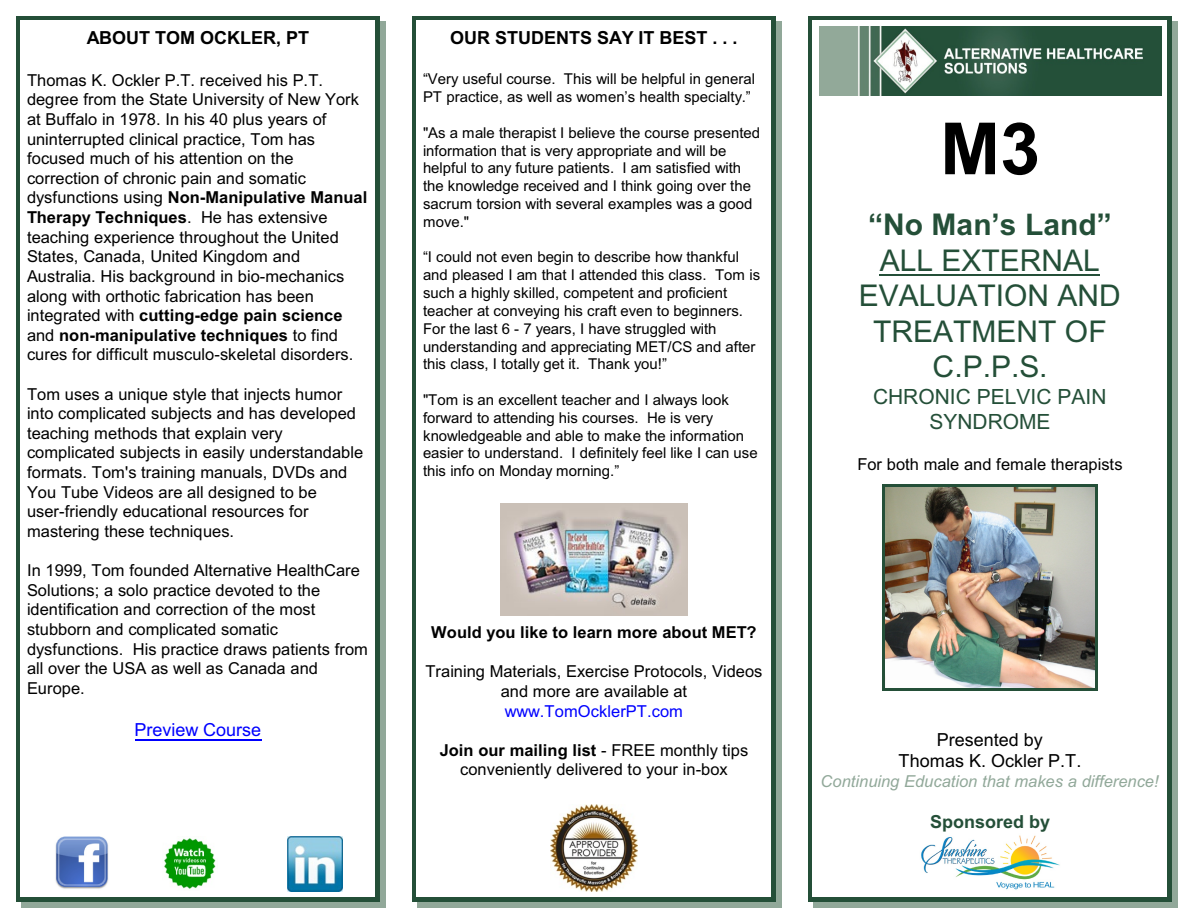
<style>
.page{position:relative;width:1188px;height:918px;background:#fff}
.page>*{position:absolute;margin:0;border:0;box-sizing:border-box;transform-origin:0 0}
.t1{font:700 72px "Arial";color:#000}
.t2{font:30px/35.4px "Arial";color:#244f38;text-align:center}
.t3{font:700 30px "Arial";color:#244f38}
.t4{font:21px/25px "Arial";color:#244f38;text-align:center}
.t5{font:700 18px "Arial";color:#000}
.t6{font:18px/21.5px "Arial";color:#000;text-align:center}
.t7{font:18px "Arial";color:#00f}
.t8{font:700 18px "Arial";color:#244f38}
.t9{font:16.5px/19.6px "Arial";color:#000}
.t10{font:italic 16.5px "Arial";color:#91a899}
.t11{font:700 16.5px "Arial";color:#000}
.t12{font:16.5px "Arial";color:#00f}
.t13{font:15px/17.9px "Arial";color:#000}
.s1{font-weight:700}
</style>
<div class="page">
<hr style="left:19px;top:19px;width:1px;height:880px;background:#244f38">
<hr style="left:376px;top:19px;width:1px;height:880px;background:#244f38">
<hr style="left:19px;top:19px;width:358px;height:1px;background:#244f38">
<hr style="left:19px;top:898px;width:358px;height:1px;background:#244f38">
<hr style="left:17px;top:17px;width:2px;height:883px;background:#244f38">
<hr style="left:377px;top:17px;width:1px;height:883px;background:#244f38">
<hr style="left:17px;top:17px;width:361px;height:2px;background:#244f38">
<hr style="left:17px;top:899px;width:361px;height:1px;background:#244f38">
<hr style="left:16px;top:16px;width:1px;height:886px;background:#244f38">
<hr style="left:379px;top:16px;width:1px;height:886px;background:#244f38">
<hr style="left:16px;top:16px;width:364px;height:1px;background:#244f38">
<hr style="left:16px;top:901px;width:364px;height:1px;background:#244f38">
<div style="left:380px;top:21px;width:5px;height:886px;background:#91a899"></div>
<div style="left:21px;top:902px;width:364px;height:5px;background:#91a899"></div>
<hr style="left:415px;top:19px;width:1px;height:880px;background:#244f38">
<hr style="left:772px;top:19px;width:1px;height:880px;background:#244f38">
<hr style="left:415px;top:19px;width:358px;height:1px;background:#244f38">
<hr style="left:415px;top:898px;width:358px;height:1px;background:#244f38">
<hr style="left:413px;top:17px;width:2px;height:883px;background:#244f38">
<hr style="left:773px;top:17px;width:1px;height:883px;background:#244f38">
<hr style="left:413px;top:17px;width:361px;height:2px;background:#244f38">
<hr style="left:413px;top:899px;width:361px;height:1px;background:#244f38">
<hr style="left:412px;top:16px;width:1px;height:886px;background:#244f38">
<hr style="left:775px;top:16px;width:1px;height:886px;background:#244f38">
<hr style="left:412px;top:16px;width:364px;height:1px;background:#244f38">
<hr style="left:412px;top:901px;width:364px;height:1px;background:#244f38">
<div style="left:776px;top:21px;width:5px;height:886px;background:#91a899"></div>
<div style="left:417px;top:902px;width:364px;height:5px;background:#91a899"></div>
<hr style="left:811px;top:19px;width:1px;height:880px;background:#244f38">
<hr style="left:1168px;top:19px;width:1px;height:880px;background:#244f38">
<hr style="left:811px;top:19px;width:358px;height:1px;background:#244f38">
<hr style="left:811px;top:898px;width:358px;height:1px;background:#244f38">
<hr style="left:809px;top:17px;width:2px;height:883px;background:#244f38">
<hr style="left:1169px;top:17px;width:1px;height:883px;background:#244f38">
<hr style="left:809px;top:17px;width:361px;height:2px;background:#244f38">
<hr style="left:809px;top:899px;width:361px;height:1px;background:#244f38">
<hr style="left:808px;top:16px;width:1px;height:886px;background:#244f38">
<hr style="left:1171px;top:16px;width:1px;height:886px;background:#244f38">
<hr style="left:808px;top:16px;width:364px;height:1px;background:#244f38">
<hr style="left:808px;top:901px;width:364px;height:1px;background:#244f38">
<div style="left:1172px;top:21px;width:5px;height:886px;background:#91a899"></div>
<div style="left:813px;top:902px;width:364px;height:5px;background:#91a899"></div>
<hr style="left:135px;top:739px;width:127px;height:1px;background:#00f">
<img style="left:164px;top:838px;width:52px;height:51px">
<img style="left:55px;top:837px;width:53px;height:52px">
<img style="left:288px;top:837px;width:54px;height:54px">
<img style="left:500px;top:504px;width:187px;height:111px">
<img style="left:551px;top:805px;width:86px;height:86px">
<img style="left:921px;top:835px;width:139px;height:55px">
<img style="left:819px;top:27px;width:342px;height:69px">
<img style="left:885px;top:487px;width:210px;height:201px">
<hr style="left:882px;top:484px;width:3px;height:206px;background:#244f38">
<hr style="left:1095px;top:484px;width:3px;height:206px;background:#244f38">
<hr style="left:882px;top:484px;width:216px;height:3px;background:#244f38">
<hr style="left:882px;top:688px;width:216px;height:3px;background:#244f38">
<hr style="left:880px;top:274px;width:220px;height:2px;background:#244f38">
<p class="t5" style="left:87px;top:31px;width:224px">ABOUT TOM OCKLER, PT</p>
<p class="t9" style="left:27px;top:72px;width:342px">Thomas K. Ockler P.T. received his P.T. degree from the State University of New York at Buffalo in 1978. In his 40 plus years of uninterrupted clinical practice, Tom has focused much of his attention on the correction of chronic pain and somatic dysfunctions using <span class="s1">Non-Manipulative Manual Therapy Techniques</span>. He has extensive teaching experience throughout the United States, Canada, United Kingdom and Australia. His background in bio-mechanics along with orthotic fabrication has been integrated with <span class="s1">cutting-edge pain science </span>and <span class="s1">non-manipulative techniques</span> to find cures for difficult musculo-skeletal disorders.</p>
<p class="t9" style="left:27px;top:386px;width:338px">Tom uses a unique style that injects humor into complicated subjects and has developed teaching methods that explain very complicated subjects in easily understandable formats. Tom's training manuals, DVDs and You Tube Videos are all designed to be user-friendly educational resources for mastering these techniques.</p>
<p class="t9" style="left:27px;top:562px;width:342px">In 1999, Tom founded Alternative HealthCare Solutions; a solo practice devoted to the identification and correction of the most stubborn and complicated somatic dysfunctions. His practice draws patients from all over the USA as well as Canada and Europe.</p>
<p class="t7" style="left:135px;top:723px;width:128px">Preview Course</p>
<p class="t5" style="left:450px;top:31px;width:289px">OUR STUDENTS SAY IT BEST . . .</p>
<p class="t13" style="left:423px;top:71px;width:334px">“Very useful course. This will be helpful in general<br>PT practice, as well as women’s health specialty.”</p>
<p class="t13" style="left:423px;top:125px;width:339px">"As a male therapist I believe the course presented information that is very appropriate and will be helpful to any future patients. I am satisfied with the knowledge received and I think going over the sacrum torsion with several examples was a good move."</p>
<p class="t13" style="left:423px;top:250px;width:339px">“I could not even begin to describe how thankful and pleased I am that I attended this class. Tom is such a highly skilled, competent and proficient teacher at conveying his craft even to beginners.<br>For the last 6 - 7 years, I have struggled with understanding and appreciating MET/CS and after this class, I totally get it. Thank you!”</p>
<p class="t13" style="left:423px;top:392px;width:336px">"Tom is an excellent teacher and I always look forward to attending his courses. He is very knowledgeable and able to make the information easier to understand. I definitely feel like I can use this info on Monday morning.”</p>
<p class="t11" style="left:431px;top:626px;width:327px">Would you like to learn more about MET?</p>
<p class="t9" style="left:425px;top:663px;width:339px;text-align:center">Training Materials, Exercise Protocols, Videos and more are available at</p>
<p class="t12" style="left:505px;top:705px;width:180px">www.TomOcklerPT.com</p>
<p class="t9" style="left:440px;top:742px;width:310px;text-align:center"><span class="s1">Join our mailing list</span> - FREE monthly tips conveniently delivered to your in-box</p>
<h1 class="t1" style="left:940px;top:122px;width:102px">M3</h1>
<h2 class="t3" style="left:868px;top:214px;width:245px">“No Man’s Land”</h2>
<h2 class="t2" style="left:859px;top:245px;width:263px">ALL EXTERNAL<br>EVALUATION AND<br>TREATMENT OF<br>C.P.P.S.</h2>
<p class="t4" style="left:873px;top:386px;width:235px">CHRONIC PELVIC PAIN<br>SYNDROME</p>
<p class="t9" style="left:857px;top:456px;width:267px">For both male and female therapists</p>
<p class="t6" style="left:899px;top:730px;width:185px">Presented by<br>Thomas K. Ockler P.T.</p>
<p class="t10" style="left:821px;top:775px;width:340px">Continuing Education that makes a difference!</p>
<p class="t8" style="left:930px;top:815px;width:122px">Sponsored by</p>
</div>
